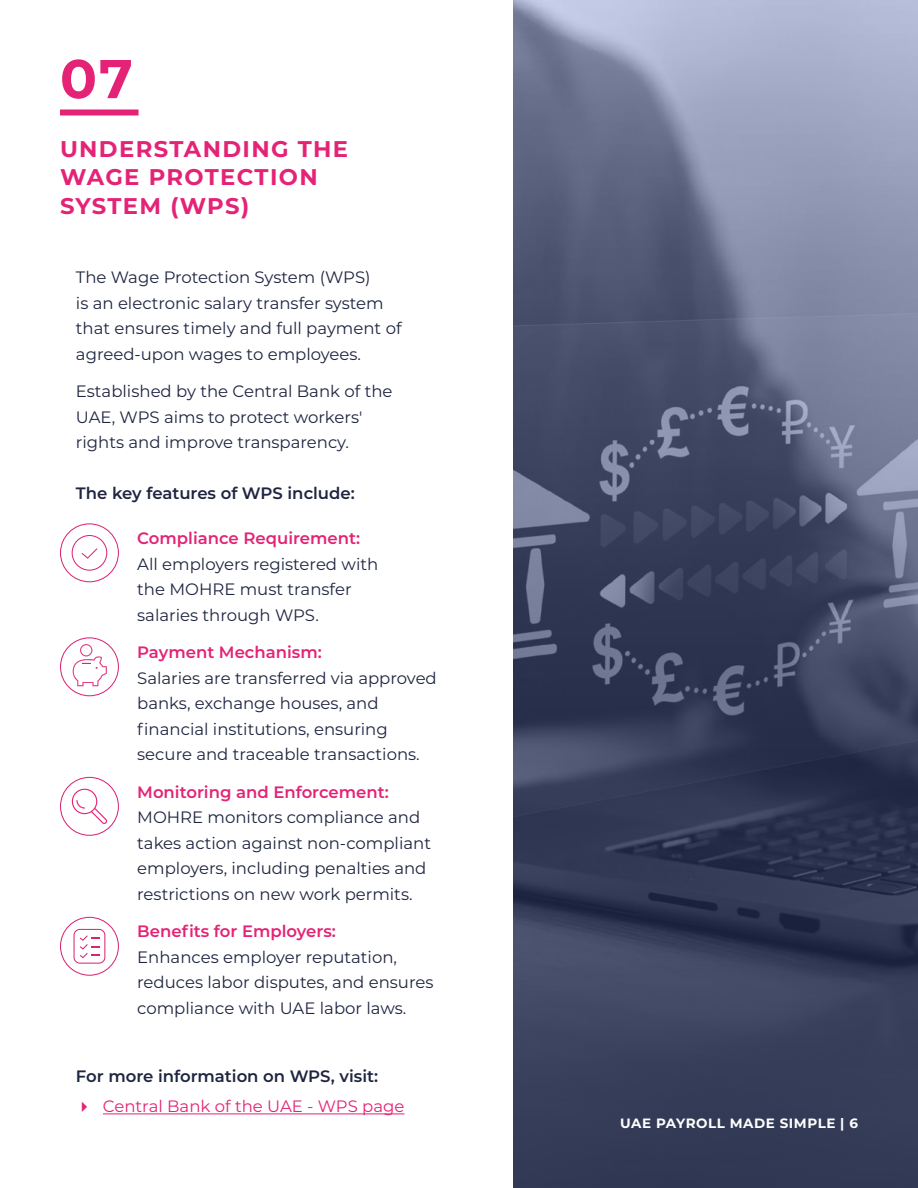
<style>
.page{position:relative;width:918px;height:1188px;background:#fff}
.page>*{position:absolute;margin:0;border:0;box-sizing:border-box;transform-origin:0 0}
.t1{font:700 54.45px "Montserrat";color:#e42376}
.t2{font:700 22.65px/28.7px "Montserrat";letter-spacing:.06em;color:#e42376}
.t3{font:16.5px/25.5px "Montserrat";color:#1e2540}
.t4{font:600 16.5px "Montserrat";color:#e42376}
.t5{font:600 16.5px "Montserrat";color:#1e2540}
.t6{font:16.5px "Montserrat";color:#e42376}
.t7{font:700 13.5px "Montserrat";letter-spacing:.04em;color:#fff}
</style>
<div class="page">
<svg style="left:513px;top:0;width:405px;height:1188px;background:#515873"></svg>
<div style="left:60px;top:110px;width:79px;height:6px;background:#e42376"></div>
<hr style="left:103px;top:1114px;width:301px;height:1px;background:#e42376">
<svg style="left:60px;top:523px;width:59px;height:59px"></svg>
<svg style="left:60px;top:637px;width:59px;height:59px"></svg>
<svg style="left:60px;top:777px;width:59px;height:59px"></svg>
<svg style="left:60px;top:917px;width:59px;height:59px"></svg>
<h1 class="t1" style="left:60px;top:40px;width:74px">07</h1>
<h2 class="t2" style="left:60px;top:133px;width:290px">UNDERSTANDING THE<br>WAGE PROTECTION<br>SYSTEM (WPS)</h2>
<p class="t3" style="left:76px;top:264px;width:327px">The Wage Protection System (WPS)<br>is an electronic salary transfer system that ensures timely and full payment of agreed‑upon wages to employees.</p>
<p class="t3" style="left:76px;top:378px;width:318px">Established by the Central Bank of the<br>UAE, WPS aims to protect workers' rights and improve transparency.</p>
<p class="t5" style="left:76px;top:482px;width:280px">The key features of WPS include:</p>
<p class="t4" style="left:137px;top:527px;width:224px">Compliance Requirement:</p>
<p class="t3" style="left:137px;top:551px;width:243px">All employers registered with the MOHRE must transfer salaries through WPS.</p>
<p class="t4" style="left:137px;top:641px;width:186px">Payment Mechanism:</p>
<p class="t3" style="left:137px;top:665px;width:301px">Salaries are transferred via approved banks, exchange houses, and financial institutions, ensuring secure and traceable transactions.</p>
<p class="t4" style="left:137px;top:780px;width:253px">Monitoring and Enforcement:</p>
<p class="t3" style="left:137px;top:804px;width:295px">MOHRE monitors compliance and takes action against non-compliant employers, including penalties and restrictions on new work permits.</p>
<p class="t4" style="left:137px;top:920px;width:200px">Benefits for Employers:</p>
<p class="t3" style="left:137px;top:944px;width:298px">Enhances employer reputation, reduces labor disputes, and ensures compliance with UAE labor laws.</p>
<p class="t5" style="left:76px;top:1065px;width:304px">For more information on WPS, visit:</p>
<p class="t6" style="left:103px;top:1095px;width:303px">Central Bank of the UAE - WPS page</p>
<p class="t7" style="left:620px;top:1113px;width:239px">UAE PAYROLL MADE SIMPLE | 6</p>
</div>
